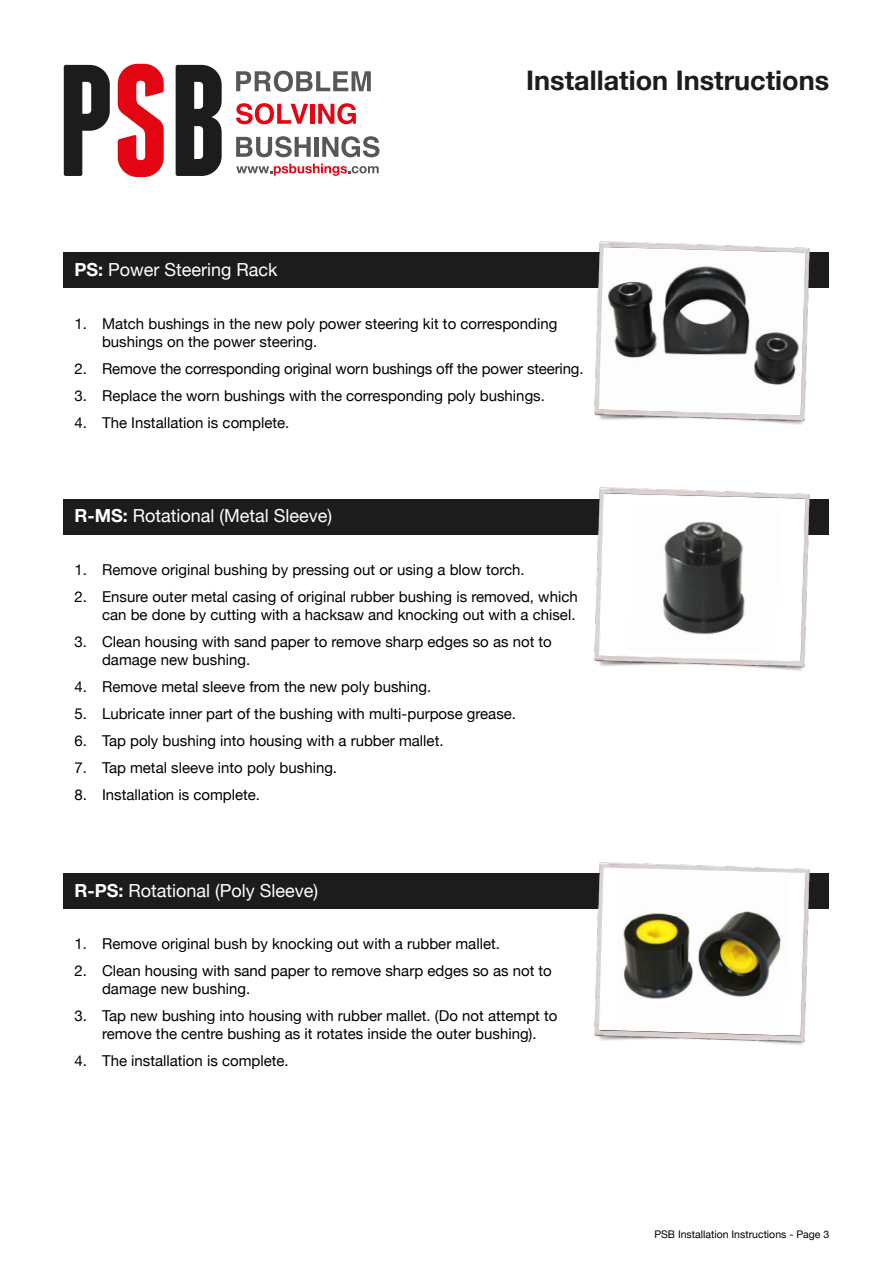
<style>
.page{position:relative;width:893px;height:1263px;background:#fff}
.page>*{position:absolute;margin:0;border:0;box-sizing:border-box;transform-origin:0 0}
.t1{font:700 27px "Helvetica Neue";color:#1c1c1c}
.t2{font:18px "Helvetica Neue";color:#fff}
.t3{font:15px/18px "Helvetica Neue";color:#000}
.t4{font:10.5px "Helvetica Neue";color:#000}
.s1{font-weight:700}
</style>
<div class="page">
<svg style="left:64px;top:65px;width:46px;height:111px"></svg>
<svg style="left:118px;top:64px;width:46px;height:113px"></svg>
<svg style="left:176px;top:65px;width:46px;height:111px"></svg>
<svg style="left:236px;top:71px;width:135px;height:21px"></svg>
<svg style="left:236px;top:103px;width:72px;height:21px"></svg>
<hr style="left:310px;top:104px;width:4px;height:20px;background:#e30512">
<svg style="left:318px;top:103px;width:38px;height:21px"></svg>
<svg style="left:236px;top:136px;width:75px;height:21px"></svg>
<hr style="left:314px;top:137px;width:4px;height:20px;background:#575757">
<svg style="left:322px;top:136px;width:57px;height:21px"></svg>
<svg style="left:236px;top:164px;width:143px;height:12px"></svg>
<div style="left:64px;top:873px;width:765px;height:35px;background:#1c1c1c"></div>
<div style="left:64px;top:499px;width:765px;height:35px;background:#1c1c1c"></div>
<img style="left:588px;top:487px;width:235px;height:184px">
<svg style="left:598px;top:493px;width:208px;height:169px"></svg>
<div style="left:64px;top:253px;width:765px;height:35px;background:#1c1c1c"></div>
<img style="left:588px;top:241px;width:235px;height:184px">
<svg style="left:598px;top:247px;width:208px;height:169px"></svg>
<img style="left:588px;top:862px;width:235px;height:183px">
<svg style="left:598px;top:867px;width:208px;height:169px"></svg>
<h1 class="t1" style="left:526px;top:64px;width:304px">Installation Instructions</h1>
<p class="t2" style="left:74px;top:259px;width:205px"><span class="s1">PS:</span> Power Steering Rack</p>
<p class="t3" style="left:102px;top:314px;width:457px;text-indent:-28px">1. Match bushings in the new poly power steering kit to corresponding bushings on the power steering.</p>
<p class="t3" style="left:74px;top:359px;width:511px">2. Remove the corresponding original worn bushings off the power steering.</p>
<p class="t3" style="left:74px;top:386px;width:472px">3. Replace the worn bushings with the corresponding poly bushings.</p>
<p class="t3" style="left:74px;top:413px;width:216px">4. The Installation is complete.</p>
<p class="t2" style="left:74px;top:505px;width:259px"><span class="s1">R-MS:</span> Rotational (Metal Sleeve)</p>
<p class="t3" style="left:74px;top:560px;width:452px">1. Remove original bushing by pressing out or using a blow torch.</p>
<p class="t3" style="left:74px;top:587px;width:505px;text-align:right">2. Ensure outer metal casing of original rubber bushing is removed, which can be done by cutting with a hacksaw and knocking out with a chisel.</p>
<p class="t3" style="left:102px;top:632px;width:451px;text-indent:-28px">3. Clean housing with sand paper to remove sharp edges so as not to damage new bushing.</p>
<p class="t3" style="left:74px;top:677px;width:358px">4. Remove metal sleeve from the new poly bushing.</p>
<p class="t3" style="left:74px;top:704px;width:443px">5. Lubricate inner part of the bushing with multi-purpose grease.</p>
<p class="t3" style="left:74px;top:731px;width:371px">6. Tap poly bushing into housing with a rubber mallet.</p>
<p class="t3" style="left:74px;top:758px;width:264px">7. Tap metal sleeve into poly bushing.</p>
<p class="t3" style="left:74px;top:785px;width:187px">8. Installation is complete.</p>
<p class="t2" style="left:74px;top:879px;width:245px"><span class="s1">R-PS:</span> Rotational (Poly Sleeve)</p>
<p class="t3" style="left:74px;top:935px;width:427px">1. Remove original bush by knocking out with a rubber mallet.</p>
<p class="t3" style="left:102px;top:962px;width:451px;text-indent:-28px">2. Clean housing with sand paper to remove sharp edges so as not to damage new bushing.</p>
<p class="t3" style="left:74px;top:1007px;width:485px;text-align:center">3. Tap new bushing into housing with rubber mallet. (Do not attempt to remove the centre bushing as it rotates inside the outer bushing).</p>
<p class="t3" style="left:74px;top:1052px;width:216px">4. The installation is complete.</p>
<p class="t4" style="left:654px;top:1228px;width:176px">PSB Installation Instructions - Page 3</p>
</div>
